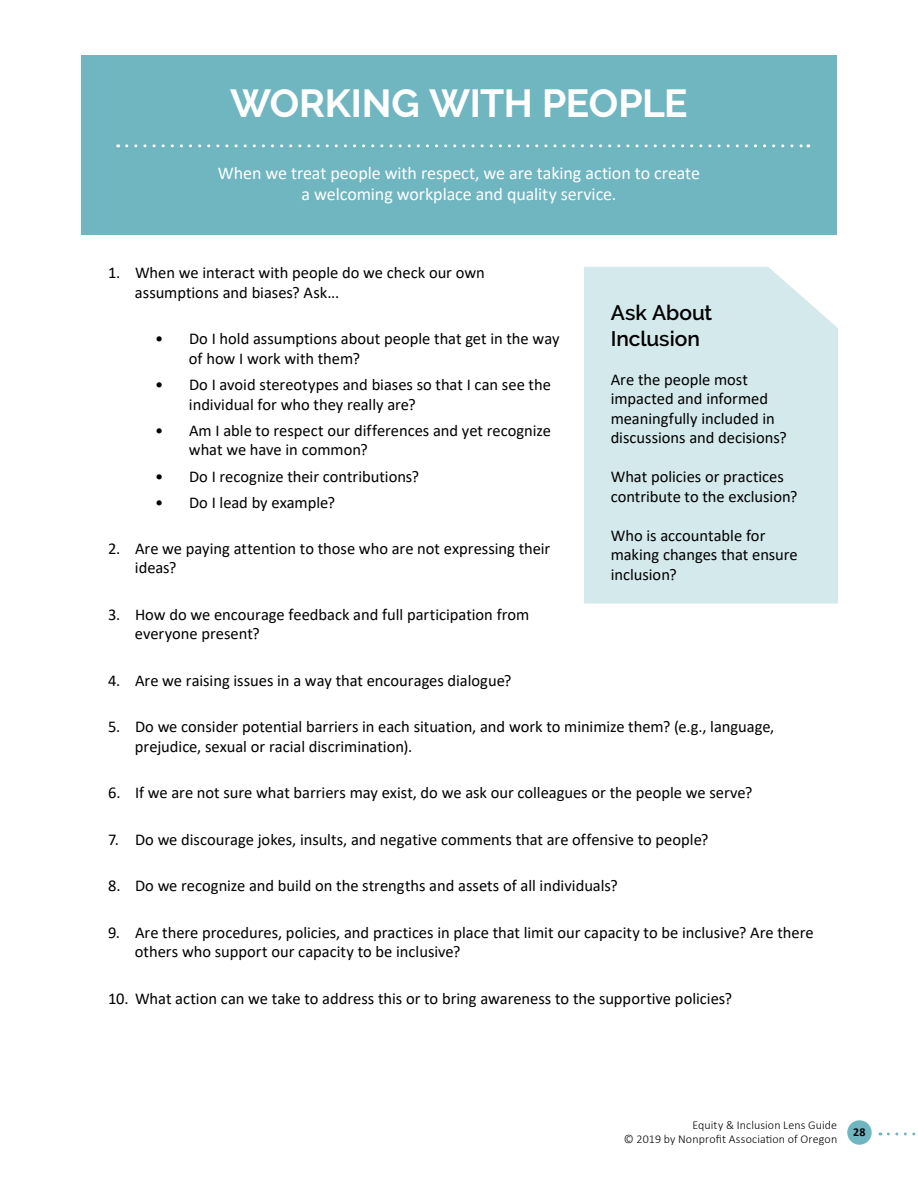
<style>
.page{position:relative;width:918px;height:1188px;background:#fff}
.page>*{position:absolute;margin:0;border:0;box-sizing:border-box;transform-origin:0 0}
.Workbook_Title{font:700 39px "Raleway";letter-spacing:-.01em;color:#fff}
.Subheader__Black{font:600 21px "Raleway";letter-spacing:-.005em;color:#000}
.Workbook_subtitle_de{font:18px/21px "Calibri";letter-spacing:-.005em;color:#fff;text-align:center}
.Body_text{font:16.5px/19.5px "Calibri";color:#000}
.t1{font:300 12px/14.4px "Calibri";letter-spacing:.01em;color:#000;text-align:right}
.t2{font:700 12px "Calibri";color:#000}
</style>
<div class="page">
<div style="left:847px;top:1120px;width:25px;height:25px;background:#70b6c1;border-radius:50%"></div>
<svg style="left:888px;top:1132px;width:28px;height:4px"></svg>
<div style="left:81px;top:55px;width:756px;height:180px;background:#70b6c1"></div>
<svg style="left:127px;top:144px;width:682px;height:3px"></svg>
<div style="left:584px;top:267px;width:254px;height:337px;background:#d4e9ec"></div>
<p class="Workbook_Title" style="left:230px;top:81px;width:459px">WORKING WITH PEOPLE</p>
<p class="Workbook_subtitle_de" style="left:218px;top:162px;width:484px">When we treat people with respect, we are taking action to create a welcoming workplace and quality service.</p>
<p class="Body_text" style="left:135px;top:263px;width:351px;text-indent:-27px">1. When we interact with people do we check our own assumptions and biases? Ask...</p>
<p class="Body_text" style="left:189px;top:329px;width:372px;text-indent:-34px">• Do I hold assumptions about people that get in the way of how I work with them?</p>
<p class="Body_text" style="left:189px;top:374px;width:363px;text-indent:-34px">• Do I avoid stereotypes and biases so that I can see the individual for who they really are?</p>
<p class="Body_text" style="left:189px;top:420px;width:363px;text-indent:-34px">• Am I able to respect our differences and yet recognize what we have in common?</p>
<p class="Body_text" style="left:155px;top:466px;width:265px">• Do I recognize their contributions?</p>
<p class="Body_text" style="left:155px;top:492px;width:181px">• Do I lead by example?</p>
<p class="Body_text" style="left:135px;top:538px;width:417px;text-indent:-27px">2. Are we paying attention to those who are not expressing their ideas?</p>
<p class="Body_text" style="left:135px;top:604px;width:396px;text-indent:-27px">3. How do we encourage feedback and full participation from everyone present?</p>
<p class="Body_text" style="left:108px;top:670px;width:405px">4. Are we raising issues in a way that encourages dialogue?</p>
<p class="Body_text" style="left:135px;top:716px;width:641px;text-indent:-27px">5. Do we consider potential barriers in each situation, and work to minimize them? (e.g., language, prejudice, sexual or racial discrimination).</p>
<p class="Body_text" style="left:108px;top:782px;width:646px">6. If we are not sure what barriers may exist, do we ask our colleagues or the people we serve?</p>
<p class="Body_text" style="left:108px;top:829px;width:602px">7. Do we discourage jokes, insults, and negative comments that are offensive to people?</p>
<p class="Body_text" style="left:108px;top:875px;width:511px">8. Do we recognize and build on the strengths and assets of all individuals?</p>
<p class="Body_text" style="left:135px;top:922px;width:680px;text-indent:-27px">9. Are there procedures, policies, and practices in place that limit our capacity to be inclusive? Are there others who support our capacity to be inclusive?</p>
<p class="Body_text" style="left:108px;top:988px;width:626px">10. What action can we take to address this or to bring awareness to the supportive policies?</p>
<h2 class="Subheader__Black" style="left:611px;top:301px;width:103px">Ask About</h2>
<h2 class="Subheader__Black" style="left:611px;top:327px;width:91px">Inclusion</h2>
<p class="Body_text" style="left:611px;top:369px;width:177px">Are the people most impacted and informed meaningfully included in discussions and decisions?</p>
<p class="Body_text" style="left:611px;top:467px;width:188px">What policies or practices contribute to the exclusion?</p>
<p class="Body_text" style="left:611px;top:525px;width:189px">Who is accountable for making changes that ensure inclusion?</p>
<p class="t1" style="left:624px;top:1117px;width:215px">Equity &amp; Inclusion Lens Guide<br>© 2019 by Nonprofit Association of Oregon</p>
<p class="t2" style="left:853px;top:1123px;width:14px">28</p>
</div>
